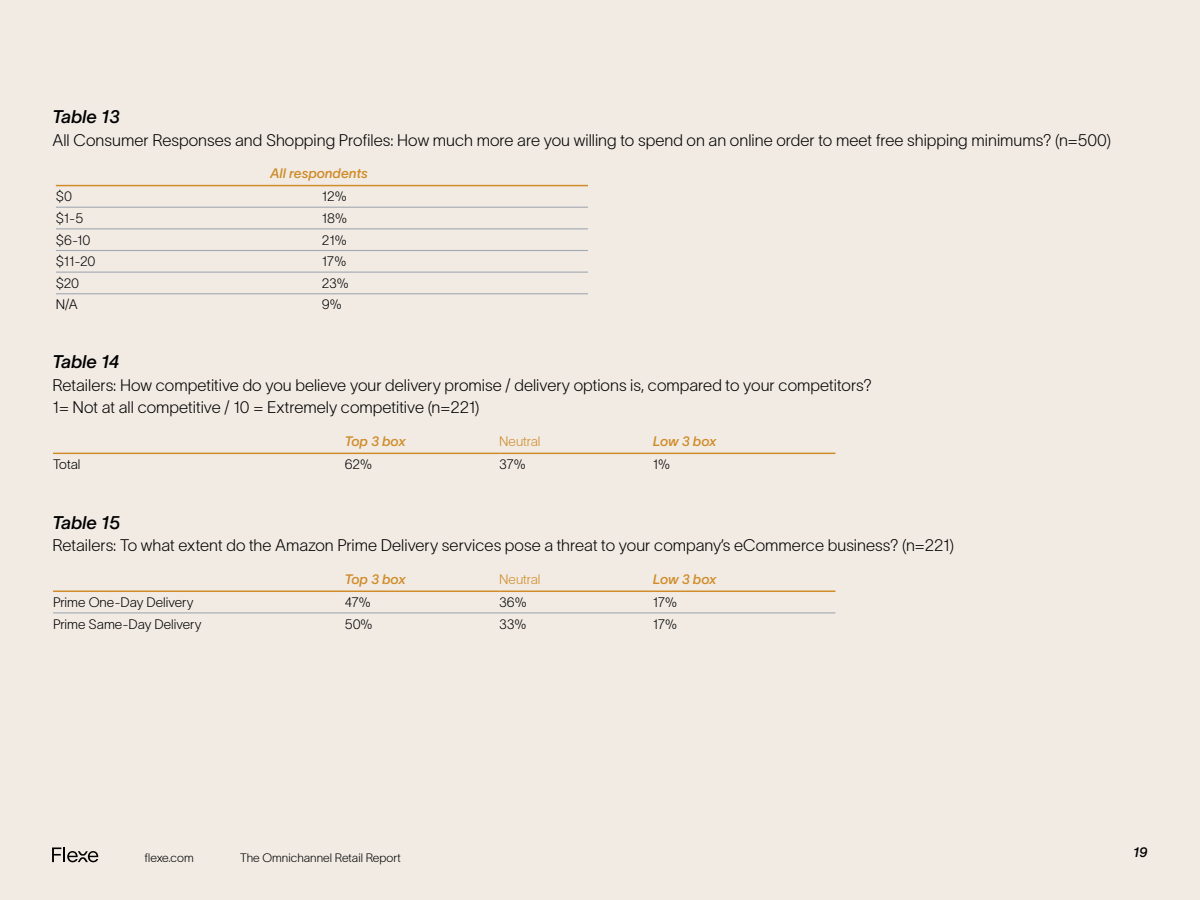
<style>
.page{position:relative;width:1200px;height:900px;background:#f2ebe4}
.page>*{position:absolute;margin:0;border:0;box-sizing:border-box;transform-origin:0 0}
.t1{font:italic 18px "TWK Lausanne 500";color:#000}
.t2{font:16.5px/22.5px "TWK Lausanne 150";color:#000}
.t3{font:13.5px "TWK Lausanne 150";color:#000}
.t4{font:italic 13.5px "TWK Lausanne 500";color:#cf8c29}
.t5{font:13.5px "TWK Lausanne 150";letter-spacing:-.005em;color:#cf8c29}
.t6{font:italic 13.5px "TWK Lausanne 500";color:#000}
.t7{font:12px "TWK Lausanne 150";color:#000}
</style>
<div class="page">
<svg style="left:52px;top:847px;width:46px;height:15px"></svg>
<hr style="left:56px;top:185px;width:266px;height:1px;background:#cf8c29">
<hr style="left:322px;top:185px;width:266px;height:1px;background:#cf8c29">
<hr style="left:56px;top:207px;width:266px;height:1px;background:#a3aab3">
<hr style="left:322px;top:207px;width:266px;height:1px;background:#a3aab3">
<hr style="left:56px;top:228px;width:266px;height:1px;background:#a3aab3">
<hr style="left:322px;top:228px;width:266px;height:1px;background:#a3aab3">
<hr style="left:56px;top:250px;width:266px;height:1px;background:#a3aab3">
<hr style="left:322px;top:250px;width:266px;height:1px;background:#a3aab3">
<hr style="left:56px;top:272px;width:266px;height:1px;background:#a3aab3">
<hr style="left:322px;top:272px;width:266px;height:1px;background:#a3aab3">
<hr style="left:56px;top:293px;width:266px;height:1px;background:#a3aab3">
<hr style="left:322px;top:293px;width:266px;height:1px;background:#a3aab3">
<hr style="left:53px;top:591px;width:292px;height:1px;background:#cf8c29">
<hr style="left:345px;top:591px;width:154px;height:1px;background:#cf8c29">
<hr style="left:499px;top:591px;width:154px;height:1px;background:#cf8c29">
<hr style="left:653px;top:591px;width:183px;height:1px;background:#cf8c29">
<hr style="left:53px;top:612px;width:292px;height:1px;background:#a3aab3">
<hr style="left:345px;top:612px;width:154px;height:1px;background:#a3aab3">
<hr style="left:499px;top:612px;width:154px;height:1px;background:#a3aab3">
<hr style="left:653px;top:612px;width:183px;height:1px;background:#a3aab3">
<hr style="left:53px;top:453px;width:292px;height:1px;background:#cf8c29">
<hr style="left:345px;top:453px;width:154px;height:1px;background:#cf8c29">
<hr style="left:499px;top:453px;width:154px;height:1px;background:#cf8c29">
<hr style="left:653px;top:453px;width:183px;height:1px;background:#cf8c29">
<p class="t1" style="left:52px;top:104px;width:69px">Table 13</p>
<p class="t2" style="left:52px;top:128px;width:1060px">All Consumer Responses and Shopping Profiles: How much more are you willing to spend on an online order to meet free shipping minimums? (n=500)</p>
<p class="t4" style="left:270px;top:164px;width:99px">All respondents</p>
<p class="t3" style="left:56px;top:187px;width:18px">$0</p>
<p class="t3" style="left:322px;top:187px;width:26px">12%</p>
<p class="t3" style="left:56px;top:209px;width:29px">$1-5</p>
<p class="t3" style="left:322px;top:209px;width:27px">18%</p>
<p class="t3" style="left:56px;top:230px;width:36px">$6-10</p>
<p class="t3" style="left:322px;top:230px;width:26px">21%</p>
<p class="t3" style="left:56px;top:252px;width:41px">$11-20</p>
<p class="t3" style="left:322px;top:252px;width:26px">17%</p>
<p class="t3" style="left:56px;top:273px;width:25px">$20</p>
<p class="t3" style="left:322px;top:273px;width:28px">23%</p>
<p class="t3" style="left:56px;top:295px;width:23px">N/A</p>
<p class="t3" style="left:322px;top:295px;width:21px">9%</p>
<p class="t1" style="left:52px;top:349px;width:69px">Table 14</p>
<p class="t2" style="left:52px;top:373px;width:821px">Retailers: How competitive do you believe your delivery promise / delivery options is, compared to your competitors?<br>1= Not at all competitive / 10 = Extremely competitive (n=221)</p>
<p class="t4" style="left:345px;top:431px;width:62px">Top 3 box</p>
<p class="t5" style="left:499px;top:431px;width:43px">Neutral</p>
<p class="t4" style="left:653px;top:431px;width:65px">Low 3 box</p>
<p class="t3" style="left:53px;top:455px;width:29px">Total</p>
<p class="t3" style="left:345px;top:455px;width:29px">62%</p>
<p class="t3" style="left:499px;top:455px;width:28px">37%</p>
<p class="t3" style="left:653px;top:455px;width:19px">1%</p>
<p class="t1" style="left:52px;top:510px;width:69px">Table 15</p>
<p class="t2" style="left:52px;top:533px;width:903px">Retailers: To what extent do the Amazon Prime Delivery services pose a threat to your company’s eCommerce business? (n=221)</p>
<p class="t4" style="left:345px;top:569px;width:62px">Top 3 box</p>
<p class="t5" style="left:499px;top:569px;width:43px">Neutral</p>
<p class="t4" style="left:653px;top:569px;width:65px">Low 3 box</p>
<p class="t3" style="left:53px;top:593px;width:142px">Prime One-Day Delivery</p>
<p class="t3" style="left:345px;top:593px;width:27px">47%</p>
<p class="t3" style="left:499px;top:593px;width:29px">36%</p>
<p class="t3" style="left:653px;top:593px;width:26px">17%</p>
<p class="t3" style="left:53px;top:614px;width:150px">Prime Same-Day Delivery</p>
<p class="t3" style="left:345px;top:614px;width:29px">50%</p>
<p class="t3" style="left:499px;top:614px;width:29px">33%</p>
<p class="t3" style="left:653px;top:614px;width:26px">17%</p>
<p class="t7" style="left:145px;top:850px;width:51px">flexe.com</p>
<p class="t7" style="left:240px;top:850px;width:162px">The Omnichannel Retail Report</p>
<p class="t6" style="left:1133px;top:843px;width:16px">19</p>
</div>
